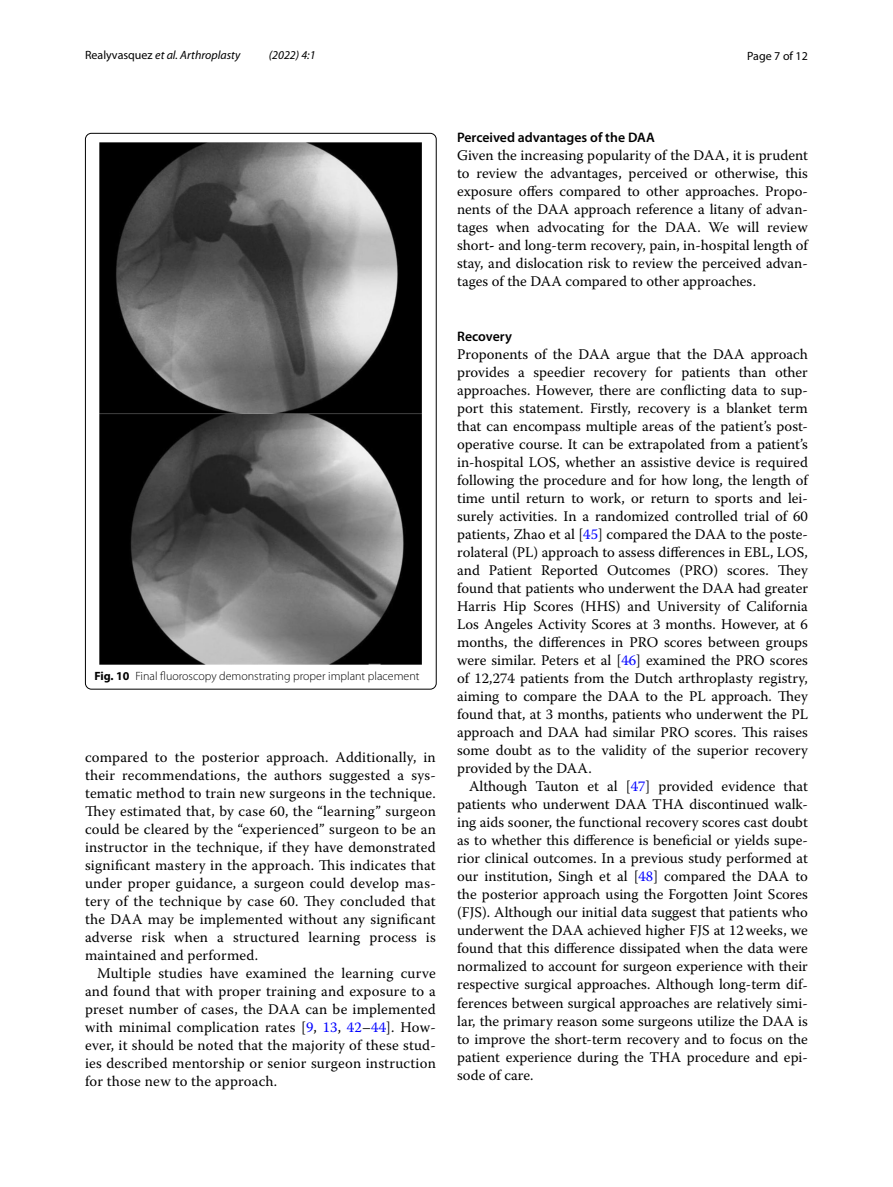
<style>
.page{position:relative;width:893px;height:1187px;background:#fff}
.page>*{position:absolute;margin:0;border:0;box-sizing:border-box;transform-origin:0 0}
.t1{font:14.7px/18px "Warnock Pro";letter-spacing:.005em;color:#000;text-align:justify}
.t2{font:600 13.8px "Myriad Pro";color:#000}
.t3{font:300 12px "Myriad Pro";color:#000}
.t4{font:italic 12px "Myriad Pro";color:#000}
.t5{font:12px "Myriad Pro";color:#000}
.s1{font-style:normal}
.s2{font-weight:700}
.s3{color:#00f}
</style>
<div class="page">
<img style="left:100px;top:142px;width:322px;height:522px">
<p class="t4" style="left:85px;top:48px;width:157px"><span class="s1">Realyvasquez</span> et al. Arthroplasty</p>
<p class="t4" style="left:269px;top:48px;width:48px">(2022) 4:1</p>
<p class="t5" style="left:747px;top:48px;width:62px">Page 7 of 12</p>
<p class="t3" style="left:94px;top:669px;width:327px"><span class="s2">Fig. 10</span> Final fluoroscopy demonstrating proper implant placement</p>
<p class="t1" style="left:85px;top:748px;width:352px">compared to the posterior approach. Additionally, in their recommendations, the authors suggested a sys&shy;tematic method to train new surgeons in the technique.<br>They estimated that, by case 60, the “learning” surgeon could be cleared by the “experienced” surgeon to be an instructor in the technique, if they have demonstrated significant mastery in the approach. This indicates that under proper guidance, a surgeon could develop mas&shy;tery of the technique by case 60. They concluded that the DAA may be implemented without any significant adverse risk when a structured learning process is maintained and performed.</p>
<p class="t1" style="left:85px;top:964px;width:352px;text-indent:12px">Multiple studies have examined the learning curve and found that with proper training and exposure to a preset number of cases, the DAA can be implemented with minimal complication rates [<span class="s3">9</span>, <span class="s3">13</span>, <span class="s3">42</span>–<span class="s3">44</span>]. How&shy;ever, it should be noted that the majority of these stud&shy;ies described mentorship or senior surgeon instruction for those new to the approach.</p>
<p class="t2" style="left:457px;top:129px;width:199px">Perceived advantages of the DAA</p>
<p class="t1" style="left:457px;top:146px;width:352px">Given the increasing popularity of the DAA, it is prudent to review the advantages, perceived or otherwise, this exposure offers compared to other approaches. Propo&shy;nents of the DAA approach reference a litany of advan&shy;tages when advocating for the DAA. We will review short<span class="s2">-</span> and long-term recovery, pain, in-hospital length of stay, and dislocation risk to review the perceived advan&shy;tages of the DAA compared to other approaches.</p>
<p class="t2" style="left:457px;top:328px;width:56px">Recovery</p>
<p class="t1" style="left:457px;top:345px;width:352px">Proponents of the DAA argue that the DAA approach provides a speedier recovery for patients than other approaches. However, there are conflicting data to sup&shy;port this statement. Firstly, recovery is a blanket term that can encompass multiple areas of the patient’s post&shy;operative course. It can be extrapolated from a patient’s in-hospital LOS, whether an assistive device is required following the procedure and for how long, the length of time until return to work, or return to sports and lei&shy;surely activities. In a randomized controlled trial of 60 patients, Zhao et al [<span class="s3">45</span>] compared the DAA to the poste&shy;rolateral (PL) approach to assess differences in EBL, LOS, and Patient Reported Outcomes (PRO) scores. They found that patients who underwent the DAA had greater Harris Hip Scores (HHS) and University of California Los Angeles Activity Scores at 3 months. However, at 6 months, the differences in PRO scores between groups were similar. Peters et al [<span class="s3">46</span>] examined the PRO scores of 12,274 patients from the Dutch arthroplasty registry, aiming to compare the DAA to the PL approach. They found that, at 3 months, patients who underwent the PL approach and DAA had similar PRO scores. This raises some doubt as to the validity of the superior recovery provided by the DAA.</p>
<p class="t1" style="left:457px;top:777px;width:352px;text-indent:12px">Although Tauton et al [<span class="s3">47</span>] provided evidence that patients who underwent DAA THA discontinued walk&shy;ing aids sooner, the functional recovery scores cast doubt as to whether this difference is beneficial or yields supe&shy;rior clinical outcomes. In a previous study performed at our institution, Singh et al [<span class="s3">48</span>] compared the DAA to the posterior approach using the Forgotten Joint Scores (FJS). Although our initial data suggest that patients who underwent the DAA achieved higher FJS at 12weeks, we found that this difference dissipated when the data were normalized to account for surgeon experience with their respective surgical approaches. Although long-term dif&shy;ferences between surgical approaches are relatively simi&shy;lar, the primary reason some surgeons utilize the DAA is to improve the short-term recovery and to focus on the patient experience during the THA procedure and epi&shy;sode of care.</p>
</div>
